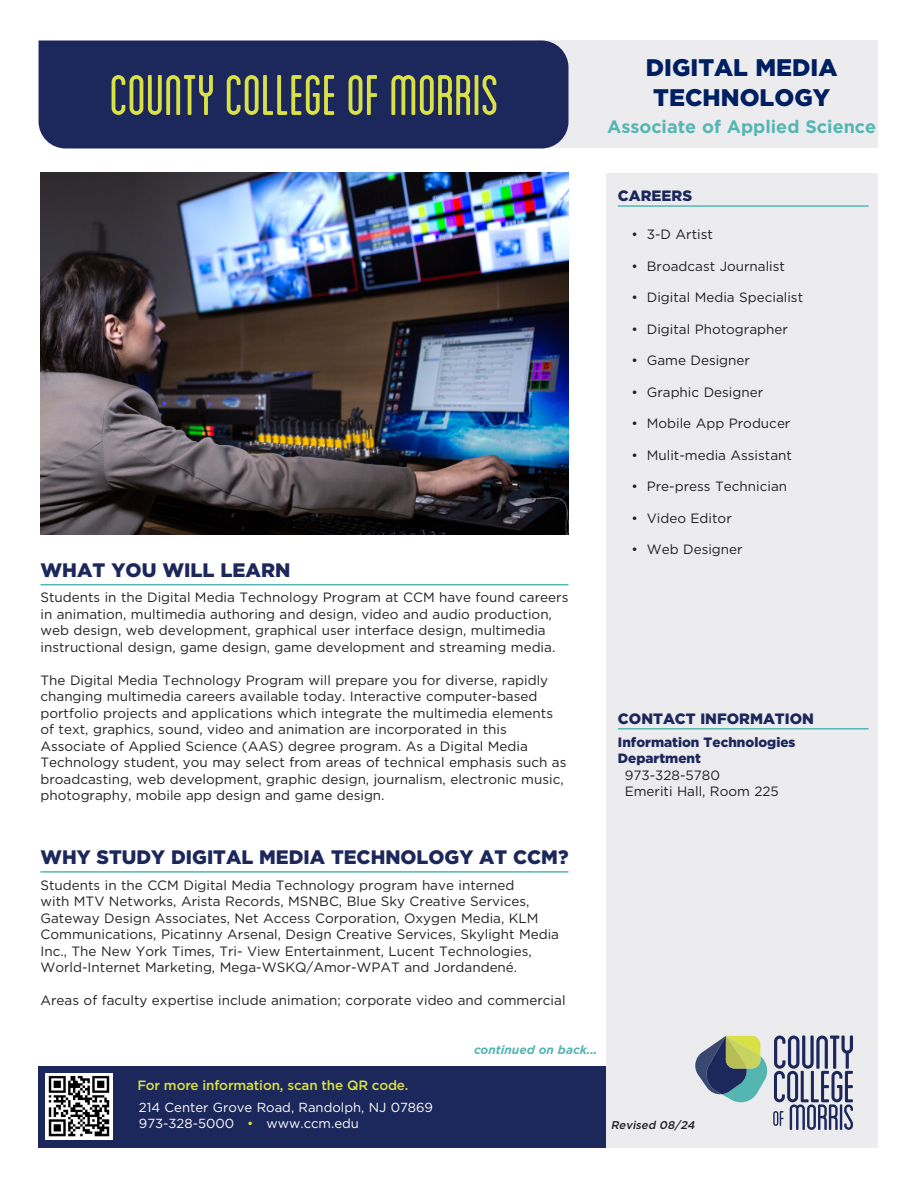
<style>
.page{position:relative;width:918px;height:1188px;background:#fff}
.page>*{position:absolute;margin:0;border:0;box-sizing:border-box;transform-origin:0 0}
.t1{font:condensed 60px "Blanch";letter-spacing:-.005em;color:#d9e146}
.MastHeader{font:900 24px/30px "Gotham";color:#001f61;text-align:center}
.Headers{font:900 19.5px "Gotham";color:#1c275b}
.Degree_Type{font:700 18px "Gotham";color:#55b6b3}
.Headers_Grey_Sidebar{font:900 15px "Gotham";color:#1c275b}
.Copy{font:13.5px/16.5px "Gotham";color:#231f20}
.Careers{font:13.5px "Gotham";color:#231f20}
.Contact_Bold_Name{font:900 13.5px/16.5px "Gotham";color:#1c275b}
.t2{font:500 13.5px "Gotham";letter-spacing:-.01em;color:#d9e146}
.Contact_Details{font:13.5px/16.5px "Gotham";color:#231f20}
.t3{font:13.2px "Gotham";color:#fff}
.Continued{font:italic 700 12px "Gotham";color:#55b6b1}
.t4{font:italic 500 11.25px "Gotham";color:#231f20}
.s1{color:#d9e146}
</style>
<div class="page">
<div style="left:513px;top:40px;width:365px;height:108px;background:#ececee"></div>
<div style="left:39px;top:40px;width:529px;height:108px;background:#1c275b"></div>
<div style="left:606px;top:173px;width:272px;height:975px;background:#ececee"></div>
<svg style="left:695px;top:1036px;width:158px;height:94px"></svg>
<hr style="left:40px;top:584px;width:528px;height:1px;background:#55b6b1">
<hr style="left:40px;top:871px;width:528px;height:2px;background:#55b6b1">
<img style="left:40px;top:173px;width:528px;height:362px">
<hr style="left:618px;top:205px;width:251px;height:2px;background:#55b6b1">
<hr style="left:618px;top:728px;width:251px;height:2px;background:#55b6b1">
<div style="left:38px;top:1066px;width:568px;height:82px;background:#1c275b"></div>
<img style="left:46px;top:1073px;width:67px;height:67px">
<p class="t1" style="left:110px;top:63px;width:391px">COUNTY COLLEGE OF MORRIS</p>
<p class="MastHeader" style="left:646px;top:52px;width:193px">DIGITAL MEDIA<br>TECHNOLOGY</p>
<p class="Degree_Type" style="left:607px;top:115px;width:271px">Associate of Applied Science</p>
<p class="Headers" style="left:40px;top:557px;width:251px">WHAT YOU WILL LEARN</p>
<p class="Copy" style="left:40px;top:589px;width:529px">Students in the Digital Media Technology Program at CCM have found careers in animation, multimedia authoring and design, video and audio production, web design, web development, graphical user interface design, multimedia instructional design, game design, game development and streaming media.</p>
<p class="Copy" style="left:40px;top:671px;width:528px">The Digital Media Technology Program will prepare you for diverse, rapidly changing multimedia careers available today. Interactive computer-based portfolio projects and applications which integrate the multimedia elements of text, graphics, sound, video and animation are incorporated in this Associate of Applied Science (AAS) degree program. As a Digital Media Technology student, you may select from areas of technical emphasis such as broadcasting, web development, graphic design, journalism, electronic music, photography, mobile app design and game design.</p>
<p class="Headers" style="left:40px;top:844px;width:530px">WHY STUDY DIGITAL MEDIA TECHNOLOGY AT CCM?</p>
<p class="Copy" style="left:40px;top:876px;width:520px">Students in the CCM Digital Media Technology program have interned<br>with MTV Networks, Arista Records, MSNBC, Blue Sky Creative Services, Gateway Design Associates, Net Access Corporation, Oxygen Media, KLM Communications, Picatinny Arsenal, Design Creative Services, Skylight Media Inc., The New York Times, Tri- View Entertainment, Lucent Technologies, World-Internet Marketing, Mega-WSKQ/Amor-WPAT and Jordandené.</p>
<p class="Copy" style="left:40px;top:991px;width:527px">Areas of faculty expertise include animation; corporate video and commercial</p>
<p class="t2" style="left:137px;top:1076px;width:273px">For more information, scan the QR code.</p>
<p class="Continued" style="left:474px;top:1042px;width:125px">continued on back...</p>
<p class="Headers_Grey_Sidebar" style="left:618px;top:185px;width:76px">CAREERS</p>
<p class="Careers" style="left:631px;top:226px;width:83px">• 3-D Artist</p>
<p class="Careers" style="left:631px;top:257px;width:155px">• Broadcast Journalist</p>
<p class="Careers" style="left:631px;top:289px;width:173px">• Digital Media Specialist</p>
<p class="Careers" style="left:631px;top:320px;width:158px">• Digital Photographer</p>
<p class="Careers" style="left:631px;top:352px;width:120px">• Game Designer</p>
<p class="Careers" style="left:631px;top:383px;width:133px">• Graphic Designer</p>
<p class="Careers" style="left:631px;top:415px;width:161px">• Mobile App Producer</p>
<p class="Careers" style="left:631px;top:446px;width:162px">• Mulit-media Assistant</p>
<p class="Careers" style="left:631px;top:478px;width:157px">• Pre-press Technician</p>
<p class="Careers" style="left:631px;top:509px;width:102px">• Video Editor</p>
<p class="Careers" style="left:631px;top:541px;width:113px">• Web Designer</p>
<p class="Headers_Grey_Sidebar" style="left:618px;top:708px;width:198px">CONTACT INFORMATION</p>
<p class="Contact_Bold_Name" style="left:618px;top:734px;width:179px">Information Technologies<br>Department</p>
<p class="Contact_Details" style="left:625px;top:767px;width:156px">973-328-5780<br>Emeriti Hall, Room 225</p>
<p class="t3" style="left:139px;top:1099px;width:296px">214 Center Grove Road, Randolph, NJ 07869</p>
<p class="t3" style="left:139px;top:1115px;width:222px">973-328-5000 <span class="s1">•</span> www.ccm.edu</p>
<p class="t4" style="left:611px;top:1118px;width:88px">Revised 08/24</p>
</div>
